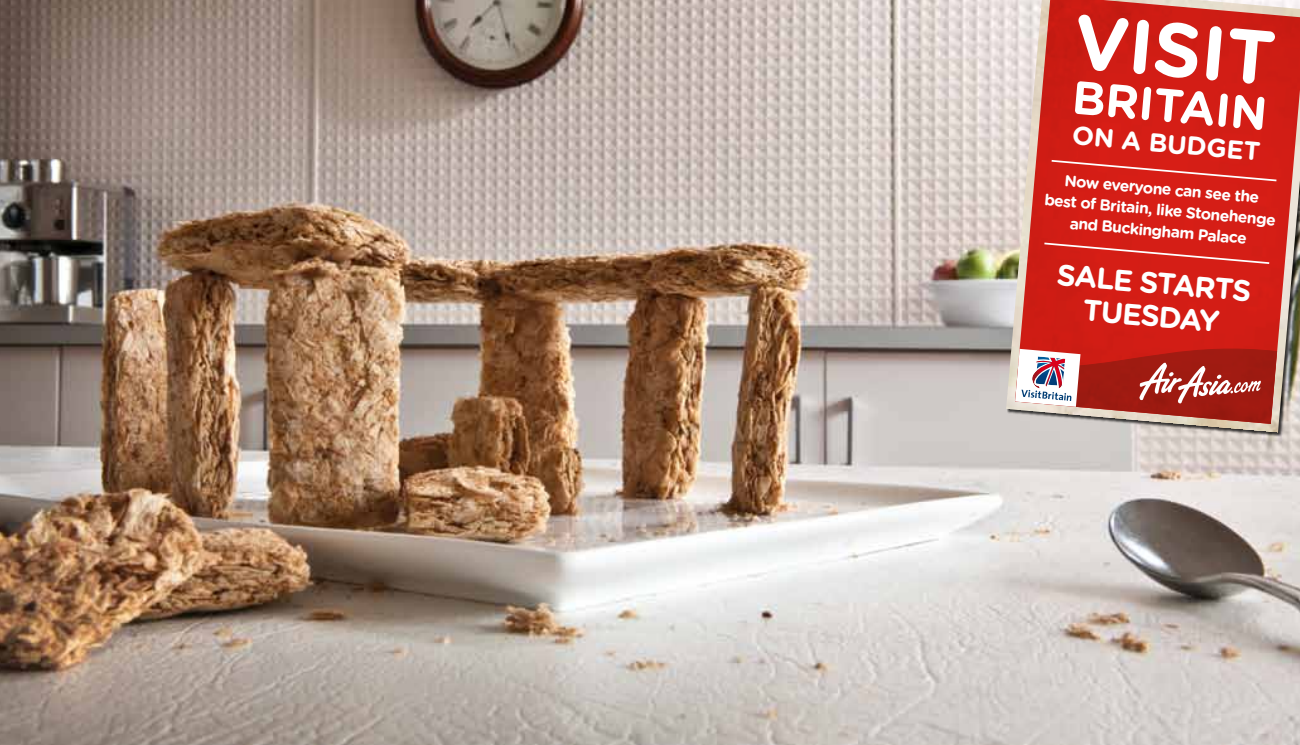
<style>
.page{position:relative;width:1300px;height:745px;background:#fff}
.page>*{position:absolute;margin:0;border:0;box-sizing:border-box;transform-origin:0 0}
.t1{font:700 76.3px "Gotham Rounded";color:#fff}
.t2{font:700 46.73px "Gotham Rounded";color:#fff}
.t3{font:700 29.75px/33.2px "Gotham Rounded";color:#fff;text-align:center}
.t4{font:700 25.9px "Gotham Rounded";color:#fff}
.t5{font:700 15.75px/21px "Gotham Rounded";color:#fff;text-align:center}
</style>
<div class="page">
<img style="left:0;top:0;width:1300px;height:744px">
<img style="left:1006px;top:0;width:294px;height:432px">
<svg style="left:1015px;top:0;width:285px;height:423px;background:#d1382f"></svg>
<svg style="left:1050px;top:159px;width:228px;height:23px;background:#d82e27"></svg>
<svg style="left:1042px;top:241px;width:229px;height:24px;background:#d62d26"></svg>
<svg style="left:1015px;top:327px;width:262px;height:96px;background:#bd514b"></svg>
<h1 class="t1" style="left:1079px;top:-15px;width:186px;rotate:5deg">visit</h1>
<h2 class="t2" style="left:1075px;top:63px;width:189px;rotate:5deg">Br itain</h2>
<h3 class="t4" style="left:1074px;top:116px;width:184px;rotate:5deg">o n a budget</h3>
<p class="t5" style="left:1047px;top:167px;width:234px;rotate:5deg">Now everyone can see the<br>best of Britain, like Stonehenge and Buckingham Palace</p>
<h3 class="t3" style="left:1058px;top:256px;width:192px;rotate:5deg">Sale starts<br>Tuesday</h3>
</div>
